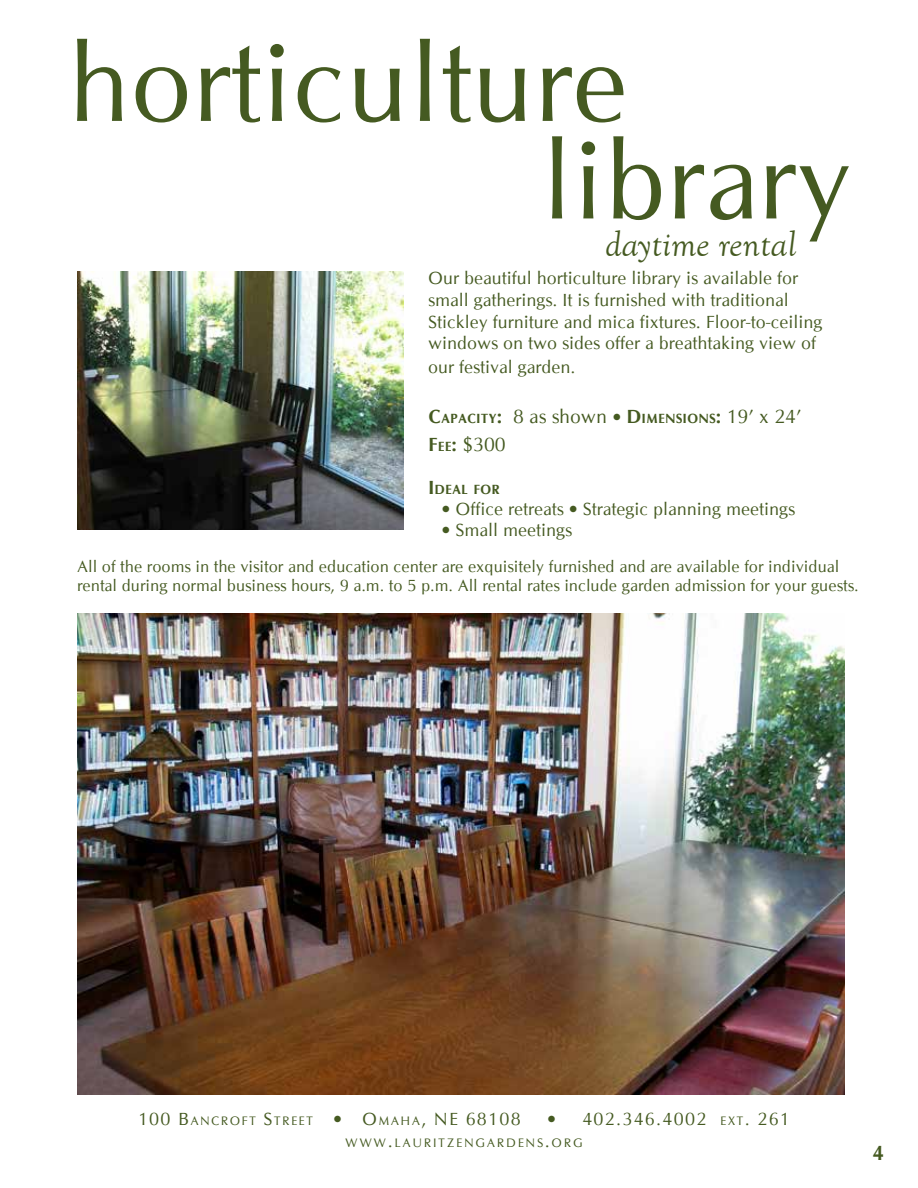
<style>
.page{position:relative;width:918px;height:1188px;background:#fff}
.page>*{position:absolute;margin:0;border:0;box-sizing:border-box;transform-origin:0 0}
.t1{font:112.5px/97.5px "Oklahoma";color:#455a21}
.t2{font:italic 37.5px "Goudy Old Style T";color:#455a21}
.t3{font:700 21px "Oklahoma";color:#455a21}
.t4{font:19.5px "Oklahoma";color:#455a21}
.t5{font:18px/21.6px "Oklahoma";color:#455a21}
.t6{font:18px "Oklahoma";letter-spacing:.07em;color:#455a21}
.t7{font:16.5px/19.8px "Oklahoma";color:#455a21}
.t8{font:700 13.65px "Oklahoma";color:#455a21}
.t9{font:12.6px "Oklahoma";letter-spacing:.1em;color:#455a21}
.t10{font:12.6px "Oklahoma";letter-spacing:.13em;color:#455a21}
.s1{font-size:19.5px}
.s2{font-weight:400;font-size:19.5px}
.s3{font-weight:400;font-size:18px}
.s4{font-weight:700}
.s5{font-weight:700;font-size:13.65px}
.s6{font-size:18px}
.s7{font-size:12.6px}
</style>
<div class="page">
<img style="left:77px;top:271px;width:326px;height:259px">
<img style="left:77px;top:613px;width:768px;height:481px">
<h1 class="t1" style="left:541px;top:35px;width:312px;text-indent:-474px">horticulture library</h1>
<p class="t5" style="left:428px;top:268px;width:396px">Our beautiful horticulture library is available for small gatherings. It is furnished with traditional Stickley furniture and mica fixtures. Floor-to-ceiling windows on two sides offer a breathtaking view of</p>
<p class="t5" style="left:428px;top:356px;width:149px">our festival garden.</p>
<p class="t8" style="left:428px;top:410px;width:375px"><span class="s1">C</span>APACITY<span class="s1">:</span> <span class="s2">8 as shown</span> <span class="s3">•</span> <span class="s1">D</span> IMENSIONS<span class="s1">:</span> <span class="s2">19’ x 24’</span></p>
<p class="t4" style="left:428px;top:433px;width:79px"><span class="s4">F</span><span class="s5">EE</span><span class="s4">:</span> $300</p>
<p class="t8" style="left:428px;top:481px;width:73px"><span class="s1">I</span> DEAL FOR</p>
<p class="t5" style="left:442px;top:498px;width:355px">• Office retreats • Strategic planning meetings</p>
<p class="t5" style="left:442px;top:519px;width:132px">• Small meetings</p>
<p class="t7" style="left:77px;top:556px;width:783px">All of the rooms in the visitor and education center are exquisitely furnished and are available for individual rental during normal business hours, 9 a.m. to 5 p.m. All rental rates include garden admission for your guests.</p>
<h2 class="t2" style="left:606px;top:223px;width:192px">daytime rental</h2>
<p class="t9" style="left:138px;top:1114px;width:384px"><span class="s6">100 B</span>ANCROFT <span class="s6">S</span>TREET <span class="s6">• O</span> MAHA<span class="s6">, NE 68108</span></p>
<p class="t6" style="left:547px;top:1109px;width:244px">• 402.346.4002 <span class="s7">EXT</span>. 261</p>
<p class="t10" style="left:345px;top:1135px;width:239px">WWW<span class="s6">.</span>LAURITZENGARDENS<span class="s6">.</span>ORG</p>
<p class="t3" style="left:872px;top:1141px;width:13px">4</p>
</div>
